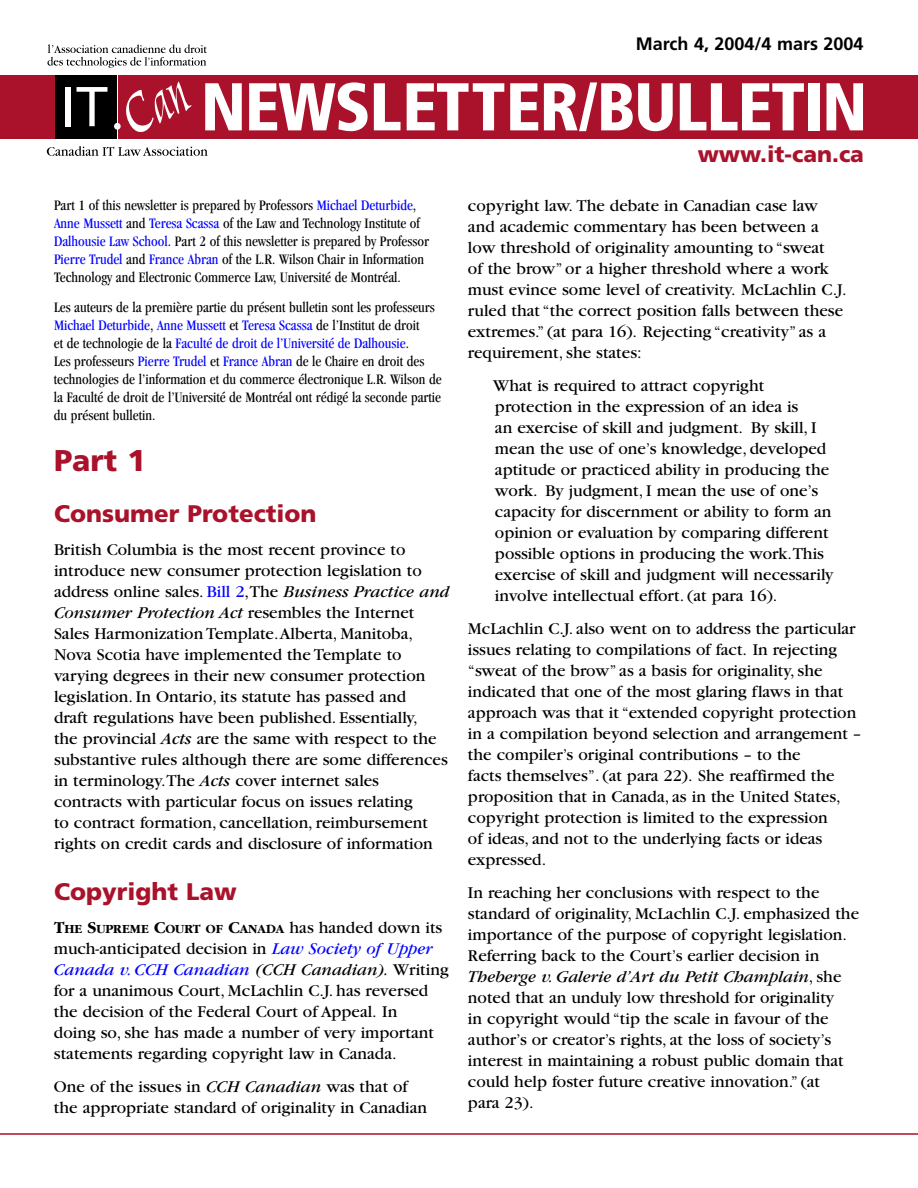
<style>
.page{position:relative;width:918px;height:1188px;background:#fff}
.page>*{position:absolute;margin:0;border:0;box-sizing:border-box;transform-origin:0 0}
.t1{font:900 condensed 67.5px "Frutiger";letter-spacing:-.02em;color:#fff}
.t2{font:900 30px "Frutiger";color:#a9122a}
.t3{font:900 24px "Frutiger";color:#a9122a}
.t4{font:900 22.5px "Frutiger";color:#a9122a}
.t5{font:700 18px "Frutiger";color:#000}
.t6{font:17.25px/21px "Garamond";color:#000}
.t7{font:condensed 15px/18px "Garamond";color:#000}
.t8{font:700 12.9px "Garamond";color:#000}
.s1{color:#00f}
.s2{font-style:italic}
.s3{font-size:17.25px}
.s4{font-weight:400;font-size:17.25px}
.s5{font-style:italic;color:#00f}
</style>
<div class="page">
<hr style="left:0;top:1133px;width:918px;height:2px;background:#a9122a">
<div style="left:0;top:75px;width:57px;height:63px;background:#a9122a"></div>
<div style="left:119px;top:75px;width:799px;height:63px;background:#a9122a"></div>
<div style="left:55px;top:75px;width:61px;height:63px;background:#000"></div>
<svg style="left:47px;top:44px;width:160px;height:24px"></svg>
<svg style="left:47px;top:146px;width:161px;height:10px"></svg>
<div style="left:66px;top:87px;width:5px;height:39px;background:#fff"></div>
<svg style="left:77px;top:87px;width:30px;height:39px"></svg>
<svg style="left:126px;top:81px;width:65px;height:51px"></svg>
<div style="left:114px;top:123px;width:7px;height:7px;background:#fff;border-radius:50%"></div>
<p class="t5" style="left:636px;top:33px;width:229px">March 4, 2004/4 mars 2004</p>
<h1 class="t1" style="left:201px;top:66px;width:668px">NEWSLETTER/BULLETIN</h1>
<p class="t7" style="left:54px;top:196px;width:377px">Part 1 of this newsletter is prepared by Professors <span class="s1">Michael Deturbide</span>, <span class="s1">Anne Mussett</span> and <span class="s1">Teresa Scassa</span> of the Law and Technology Institute of <span class="s1">Dalhousie Law School</span>. Part 2 of this newsletter is prepared by Professor <span class="s1">Pierre Trudel</span> and <span class="s1">France Abran</span> of the L.R. Wilson Chair in Information Technology and Electronic Commerce Law, Université de Montréal.</p>
<p class="t7" style="left:54px;top:298px;width:389px">Les auteurs de la première partie du présent bulletin sont les professeurs <span class="s1">Michael Deturbide</span>, <span class="s1">Anne Mussett</span> et <span class="s1">Teresa Scassa</span> de l’Institut de droit<br>et de technologie de la <span class="s1">Faculté de droit de l’Université de Dalhousie</span>.<br>Les professeurs <span class="s1">Pierre Trudel</span> et <span class="s1">France Abran</span> de le Chaire en droit des technologies de l’information et du commerce électronique L.R. Wilson de la Faculté de droit de l’Université de Montréal ont rédigé la seconde partie du présent bulletin.</p>
<h2 class="t2" style="left:54px;top:442px;width:93px">Part 1</h2>
<h3 class="t3" style="left:54px;top:499px;width:264px">Consumer Protection</h3>
<p class="t6" style="left:54px;top:539px;width:397px">British Columbia is the most recent province to introduce new consumer protection legislation to address online sales. <span class="s1">Bill 2</span>,The <span class="s2">Business Practice and Consumer Protection Act</span> resembles the Internet Sales Harmonization Template. Alberta, Manitoba, Nova Scotia have implemented the Template to varying degrees in their new consumer protection legislation. In Ontario, its statute has passed and<br>draft regulations have been published. Essentially,<br>the provincial <span class="s2">Acts</span> are the same with respect to the substantive rules although there are some differences in terminology.The <span class="s2">Acts</span> cover internet sales contracts with particular focus on issues relating<br>to contract formation, cancellation, reimbursement rights on credit cards and disclosure of information</p>
<h3 class="t3" style="left:54px;top:877px;width:184px">Copyright Law</h3>
<p class="t8" style="left:54px;top:922px;width:390px"><span class="s3">T</span>HE <span class="s3">S</span>UPREME <span class="s3">C</span>OURT OF <span class="s3">C</span>ANADA <span class="s4">has handed down its</span></p>
<p class="t6" style="left:54px;top:938px;width:396px">much-anticipated decision in <span class="s5">Law Society of Upper Canada v. CCH Canadian</span> <span class="s2">(CCH Canadian).</span> Writing for a unanimous Court, McLachlin C.J. has reversed the decision of the Federal Court of Appeal. In<br>doing so, she has made a number of very important statements regarding copyright law in Canada.</p>
<p class="t6" style="left:54px;top:1076px;width:375px">One of the issues in <span class="s2">CCH Canadian</span> was that of the appropriate standard of originality in Canadian</p>
<h3 class="t4" style="left:698px;top:141px;width:168px">www.it-can.ca</h3>
<p class="t6" style="left:468px;top:195px;width:380px">copyright law. The debate in Canadian case law and academic commentary has been between a low threshold of originality amounting to “sweat<br>of the brow” or a higher threshold where a work must evince some level of creativity. McLachlin C.J. ruled that “the correct position falls between these extremes.” (at para 16). Rejecting “creativity” as a requirement, she states:</p>
<p class="t6" style="left:493px;top:375px;width:342px">What is required to attract copyright protection in the expression of an idea is<br>an exercise of skill and judgment. By skill, I mean the use of one’s knowledge, developed aptitude or practiced ability in producing the work. By judgment, I mean the use of one’s capacity for discernment or ability to form an opinion or evaluation by comparing different possible options in producing the work.This exercise of skill and judgment will necessarily involve intellectual effort. (at para 16).</p>
<p class="t6" style="left:468px;top:618px;width:395px">McLachlin C.J. also went on to address the particular issues relating to compilations of fact. In rejecting “sweat of the brow” as a basis for originality, she indicated that one of the most glaring flaws in that approach was that it “extended copyright protection in a compilation beyond selection and arrangement – the compiler’s original contributions – to the<br>facts themselves”. (at para 22). She reaffirmed the proposition that in Canada, as in the United States, copyright protection is limited to the expression<br>of ideas, and not to the underlying facts or ideas expressed.</p>
<p class="t6" style="left:468px;top:882px;width:393px">In reaching her conclusions with respect to the standard of originality, McLachlin C.J. emphasized the importance of the purpose of copyright legislation.<br>Referring back to the Court’s earlier decision in <span class="s2">Theberge v. Galerie d’Art du Petit Champlain</span>, she noted that an unduly low threshold for originality<br>in copyright would “tip the scale in favour of the author’s or creator’s rights, at the loss of society’s interest in maintaining a robust public domain that could help foster future creative innovation.” (at<br>para 23).</p>
</div>
